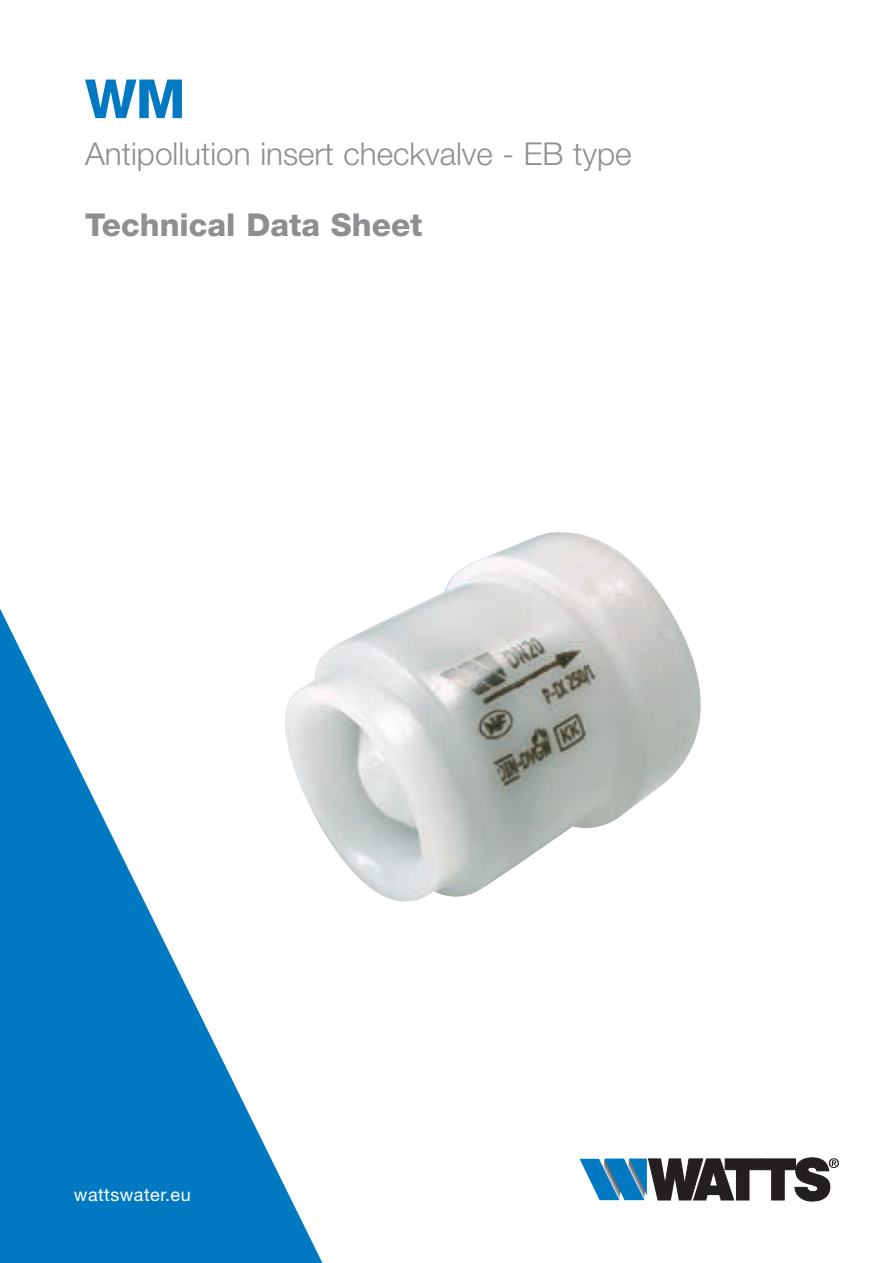
<style>
.page{position:relative;width:893px;height:1263px;background:#fff}
.page>*{position:absolute;margin:0;border:0;box-sizing:border-box;transform-origin:0 0}
.t1{font:800 54px "Helvetica Neue LT Std";color:#0079c2}
.t2{font:300 31.5px "Helvetica Neue LT Std";color:#8d8f92}
.t3{font:800 31.5px "Helvetica Neue LT Std";color:#8d8f92}
.t4{font:18px "Helvetica Neue LT Std";letter-spacing:.025em;color:#fff}
</style>
<div class="page">
<svg style="left:580px;top:1158px;width:259px;height:43px"></svg>
<svg style="left:0;top:608px;width:323px;height:655px;fill:#0079c2"></svg>
<img style="left:283px;top:532px;width:418px;height:381px">
<h1 class="t1" style="left:85px;top:67px;width:102px">WM</h1>
<p class="t2" style="left:85px;top:134px;width:548px">Antipollution insert checkvalve - EB type</p>
<p class="t3" style="left:85px;top:206px;width:339px">Technical Data Sheet</p>
<p class="t4" style="left:74px;top:1184px;width:118px">wattswater.eu</p>
</div>
